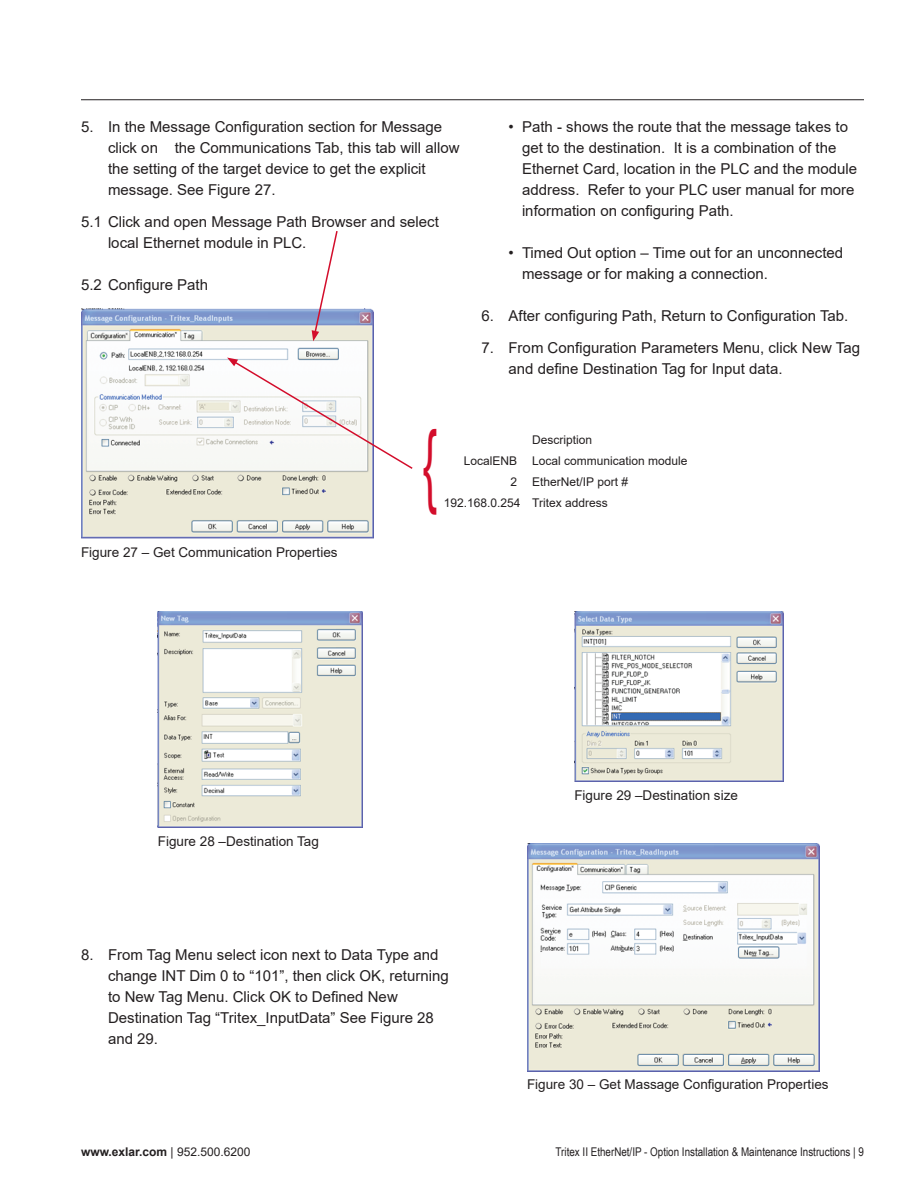
<style>
.page{position:relative;width:918px;height:1188px;background:#fff}
.page>*{position:absolute;margin:0;border:0;box-sizing:border-box;transform-origin:0 0}
.t1{font:90px "Arial";color:#d30d2b;scale:.5 1}
.t2{font:15px/21px "Arial";color:#231f20}
.BODY{font:13.5px "Arial";color:#231f20}
.t3{font:12px "Arial";color:#231f20}
.t4{font:12px "Arial Narrow";color:#231f20}
.t5{font:700 12px "Arial";color:#231f20}
.s1{font-weight:400}
</style>
<div class="page">
<hr style="left:81px;top:99px;width:783px;height:1px;background:#231f20">
<img style="left:81px;top:309px;width:292px;height:229px">
<svg style="left:312px;top:231px;width:27px;height:110px"></svg>
<svg style="left:227px;top:358px;width:186px;height:112px"></svg>
<img style="left:158px;top:611px;width:204px;height:216px">
<img style="left:574px;top:611px;width:210px;height:170px">
<img style="left:527px;top:843px;width:292px;height:228px">
<p class="t2" style="left:108px;top:117px;width:353px;text-indent:-27px">5. In the Message Configuration section for Message click on the Communications Tab, this tab will allow the setting of the target device to get the explicit message. See Figure 27.</p>
<p class="t2" style="left:108px;top:211px;width:332px;text-indent:-27px">5.1 Click and open Message Path Browser and select local Ethernet module in PLC.</p>
<p class="t2" style="left:81px;top:274px;width:129px">5.2 Configure Path</p>
<p class="t2" style="left:522px;top:117px;width:337px;text-indent:-14px">• Path - shows the route that the message takes to get to the destination. It is a combination of the Ethernet Card, location in the PLC and the module address. Refer to your PLC user manual for more information on configuring Path.</p>
<p class="t2" style="left:522px;top:243px;width:323px;text-indent:-14px">• Timed Out option – Time out for an unconnected message or for making a connection.</p>
<p class="t2" style="left:482px;top:306px;width:368px">6. After configuring Path, Return to Configuration Tab.</p>
<p class="t2" style="left:508px;top:337px;width:353px;text-indent:-27px">7. From Configuration Parameters Menu, click New Tag and define Destination Tag for Input data.</p>
<p class="BODY" style="left:81px;top:543px;width:258px">Figure 27 – Get Communication Properties</p>
<p class="t1" style="left:422px;top:402px;width:32px">{</p>
<p class="t3" style="left:532px;top:431px;width:62px">Description</p>
<p class="t3" style="left:464px;top:452px;width:55px">LocalENB</p>
<p class="t3" style="left:532px;top:452px;width:157px">Local communication module</p>
<p class="t3" style="left:510px;top:473px;width:8px">2</p>
<p class="t3" style="left:532px;top:473px;width:97px">EtherNet/IP port #</p>
<p class="t3" style="left:444px;top:494px;width:166px">192.168.0.254 Tritex address</p>
<p class="BODY" style="left:158px;top:832px;width:163px">Figure 28 –Destination Tag</p>
<p class="BODY" style="left:574px;top:786px;width:165px">Figure 29 –Destination size</p>
<p class="t2" style="left:108px;top:944px;width:342px;text-indent:-27px">8. From Tag Menu select icon next to Data Type and change INT Dim 0 to “101”, then click OK, returning to New Tag Menu. Click OK to Defined New Destination Tag “Tritex_InputData” See Figure 28 and 29.</p>
<p class="BODY" style="left:527px;top:1075px;width:303px">Figure 30 – Get Massage Configuration Properties</p>
<p class="t5" style="left:81px;top:1144px;width:171px">www.exlar.com <span class="s1">| 952.500.6200</span></p>
<p class="t4" style="left:556px;top:1143px;width:310px">Tritex II EtherNet/IP - Option Installation &amp; Maintenance Instructions | 9</p>
</div>
